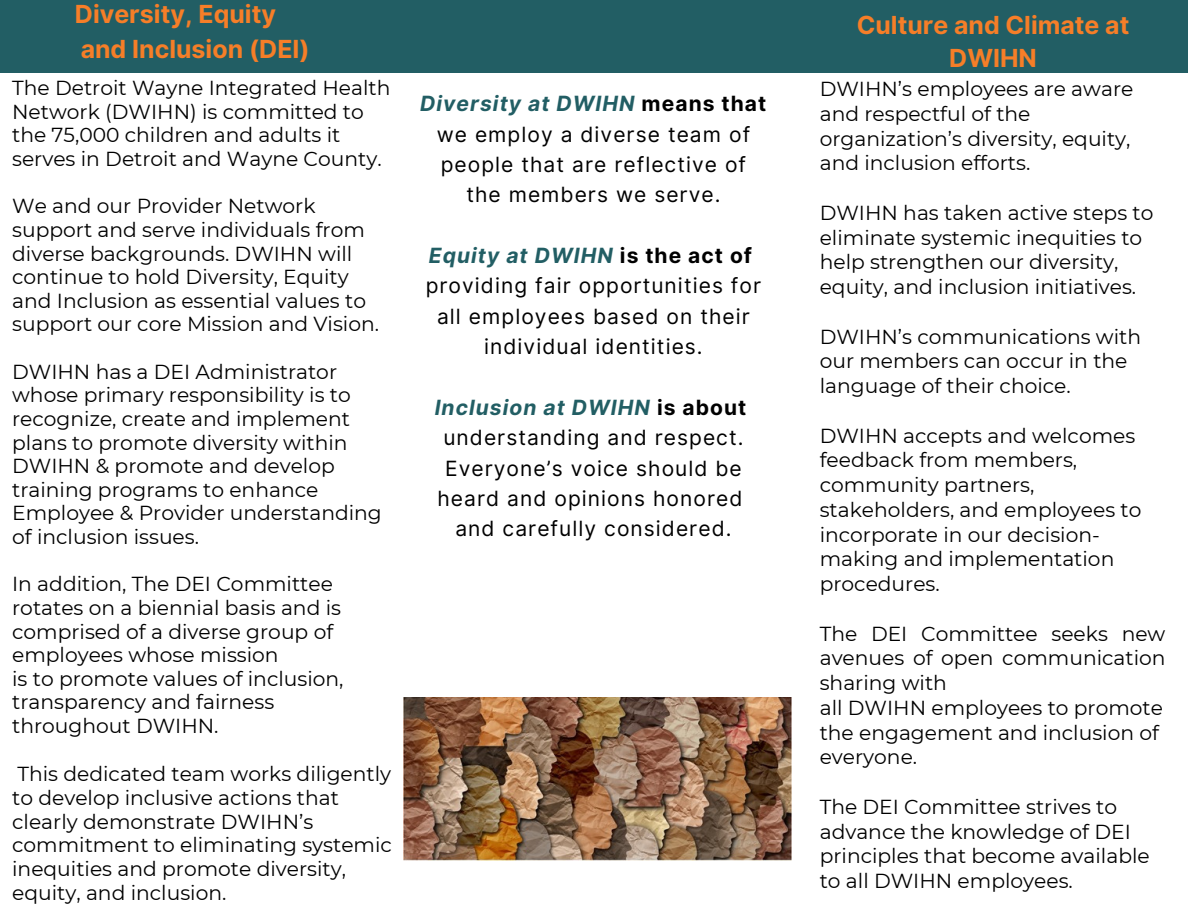
<style>
.page{position:relative;width:1188px;height:918px;background:#fff}
.page>*{position:absolute;margin:0;border:0;box-sizing:border-box;transform-origin:0 0}
.t1{font:700 24.9px/34.8px "Inter";color:#f67e28}
.t2{font:21px/30.3px "Inter";letter-spacing:.05em;color:#000;text-align:center}
.t3{font:20.25px/23.7px "Montserrat";color:#000}
.s1{font-weight:700;font-style:italic;color:#225e64}
.s2{font-weight:700}
</style>
<div class="page">
<div style="left:0;top:0;width:1188px;height:73px;background:#225e64"></div>
<img style="left:403px;top:698px;width:389px;height:163px">
<p class="t1" style="left:75px;top:-3px;width:236px">Diversity, Equity and Inclusion (DEI)</p>
<p class="t3" style="left:12px;top:76px;width:380px">The Detroit Wayne Integrated Health Network (DWIHN) is committed to the 75,000 children and adults it serves in Detroit and Wayne County.</p>
<p class="t3" style="left:12px;top:194px;width:368px">We and our Provider Network support and serve individuals from diverse backgrounds. DWIHN will continue to hold Diversity, Equity and Inclusion as essential values to support our core Mission and Vision.</p>
<p class="t3" style="left:12px;top:360px;width:371px">DWIHN has a DEI Administrator whose primary responsibility is to recognize, create and implement plans to promote diversity within<br>DWIHN &amp; promote and develop training programs to enhance<br>Employee &amp; Provider understanding of inclusion issues.</p>
<p class="t3" style="left:12px;top:572px;width:333px">In addition, The DEI Committee rotates on a biennial basis and is comprised of a diverse group of employees whose mission<br>is to promote values of inclusion, transparency and fairness throughout DWIHN.</p>
<p class="t3" style="left:12px;top:762px;width:381px">This dedicated team works diligently to develop inclusive actions that clearly demonstrate DWIHN’s commitment to eliminating systemic inequities and promote diversity, equity, and inclusion.</p>
<p class="t2" style="left:420px;top:88px;width:348px"><span class="s1">Diversity at DWIHN</span> <span class="s2">means that </span>we employ a diverse team of people that are reflective of<br>the members we serve.</p>
<p class="t2" style="left:426px;top:240px;width:337px"><span class="s1">Equity at DWIHN</span> <span class="s2">is the act of </span>providing fair opportunities for all employees based on their individual identities.</p>
<p class="t2" style="left:435px;top:392px;width:313px"><span class="s1">Inclusion at DWIHN</span> <span class="s2">is about </span>understanding and respect.<br>Everyone’s voice should be heard and opinions honored and carefully considered.</p>
<p class="t1" style="left:857px;top:8px;width:274px;line-height:33.8px;text-align:center">Culture and Climate at<br>DWIHN</p>
<p class="t3" style="left:820px;top:76px;width:315px;line-height:24.8px">DWIHN’s employees are aware and respectful of the organization’s diversity, equity, and inclusion efforts.</p>
<p class="t3" style="left:820px;top:200px;width:335px;line-height:24.8px">DWIHN has taken active steps to eliminate systemic inequities to help strengthen our diversity, equity, and inclusion initiatives.</p>
<p class="t3" style="left:820px;top:324px;width:323px;line-height:24.8px">DWIHN’s communications with our members can occur in the language of their choice.</p>
<p class="t3" style="left:820px;top:423px;width:323px;line-height:24.8px">DWIHN accepts and welcomes feedback from members, community partners, stakeholders, and employees to incorporate in our decision&shy;making and implementation procedures.</p>
<p class="t3" style="left:820px;top:621px;width:347px;line-height:24.8px">The DEI Committee seeks new avenues of open communication sharing with<br>all DWIHN employees to promote the engagement and inclusion of everyone.</p>
<p class="t3" style="left:820px;top:794px;width:332px;line-height:24.8px">The DEI Committee strives to advance the knowledge of DEI principles that become available to all DWIHN employees.</p>
</div>
